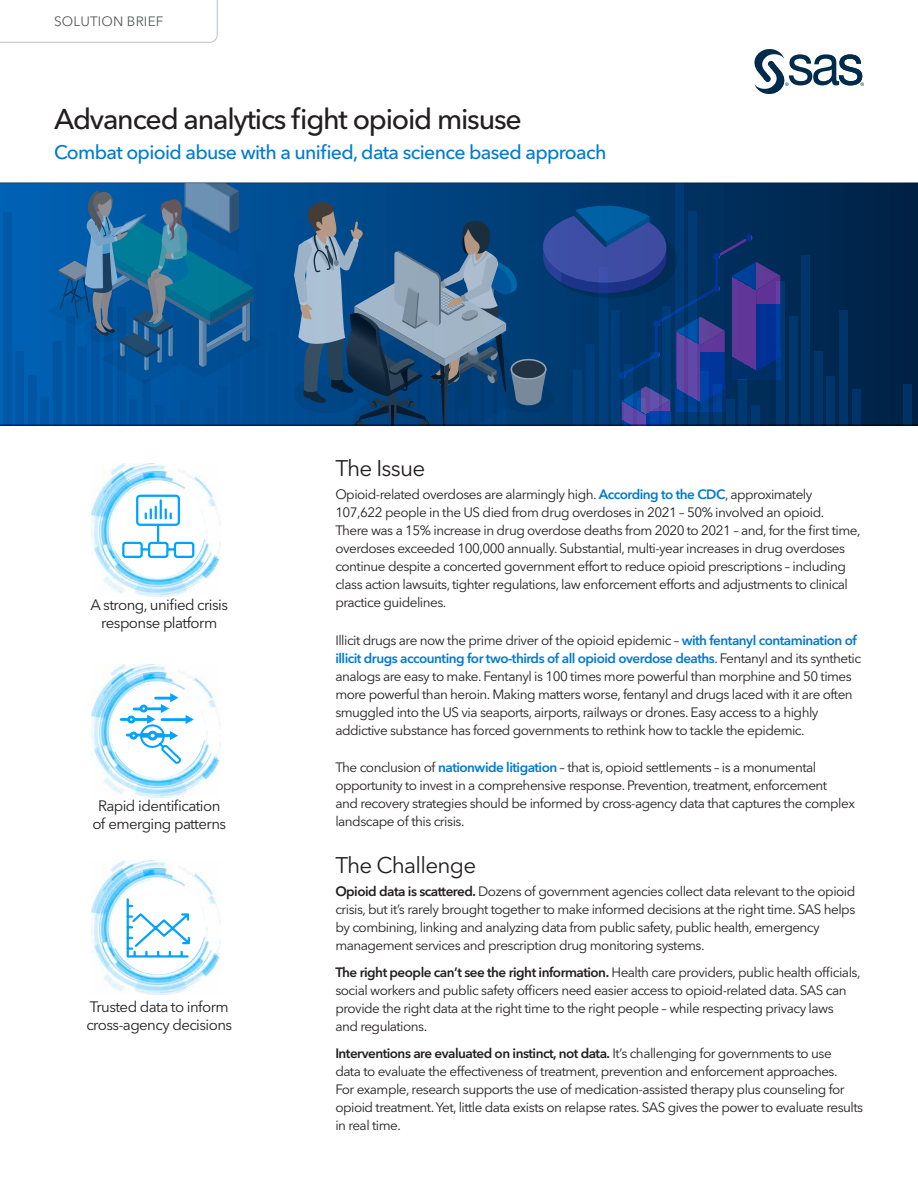
<style>
.page{position:relative;width:918px;height:1188px;background:#fff}
.page>*{position:absolute;margin:0;border:0;box-sizing:border-box;transform-origin:0 0}
.Headline_Title{font:500 28.5px "Avenir Next W1 G";letter-spacing:-.04em;color:#231f20}
.Header_1{font:22.5px "Avenir Next W1 G";letter-spacing:-.03em;color:#231f20}
.Headline_subhead___k{font:500 19.5px "Avenir Next W1 G";letter-spacing:-.035em;color:#0079d1}
.Sidebar_text{font:15px/18px "Avenir Next W1 G";letter-spacing:-.04em;color:#231f20;text-align:center}
.Body{font:13.5px/18px "Avenir Next W1 G";letter-spacing:-.035em;color:#231f20}
.Body_before_bullet{font:13.5px/18px "Avenir Next W1 G";letter-spacing:-.035em;color:#231f20}
.Collateral_Identifie{font:13.5px "Avenir Next W1 G";letter-spacing:.01em;color:#58595b}
.s1{font-weight:600;color:#0079d1}
.s2{font-weight:600}
</style>
<div class="page">
<svg style="left:754px;top:49px;width:110px;height:45px"></svg>
<svg style="left:0;top:183px;width:918px;height:242px;background:#00396f"></svg>
<div style="left:903px;top:384px;width:8px;height:42px;background:#003265"></div>
<div style="left:852px;top:390px;width:9px;height:36px;background:#003469"></div>
<div style="left:802px;top:255px;width:8px;height:171px;background:#00366d"></div>
<div style="left:789px;top:316px;width:8px;height:110px;background:#00376e"></div>
<div style="left:776px;top:281px;width:9px;height:145px;background:#00376f"></div>
<div style="left:839px;top:310px;width:9px;height:116px;background:#00356a"></div>
<div style="left:827px;top:376px;width:8px;height:50px;background:#00356b"></div>
<div style="left:814px;top:351px;width:8px;height:75px;background:#00366b"></div>
<div style="left:675px;top:183px;width:9px;height:243px;background:#003b76"></div>
<div style="left:155px;top:405px;width:8px;height:21px;background:#00519b"></div>
<div style="left:142px;top:379px;width:9px;height:47px;background:#00519c"></div>
<div style="left:130px;top:400px;width:8px;height:26px;background:#00529d"></div>
<div style="left:117px;top:307px;width:8px;height:119px;background:#00539e"></div>
<div style="left:104px;top:255px;width:9px;height:171px;background:#00539f"></div>
<div style="left:91px;top:295px;width:9px;height:131px;background:#0054a0"></div>
<div style="left:79px;top:346px;width:8px;height:80px;background:#0054a1"></div>
<div style="left:66px;top:316px;width:9px;height:110px;background:#0055a2"></div>
<div style="left:16px;top:351px;width:8px;height:75px;background:#0057a5"></div>
<div style="left:3px;top:212px;width:8px;height:214px;background:#0057a6"></div>
<div style="left:53px;top:341px;width:9px;height:85px;background:#0055a3"></div>
<div style="left:41px;top:397px;width:8px;height:29px;background:#0056a3"></div>
<div style="left:28px;top:375px;width:8px;height:51px;background:#0056a5"></div>
<div style="left:307px;top:183px;width:8px;height:243px;background:#004a93"></div>
<div style="left:282px;top:287px;width:8px;height:139px;background:#004a93"></div>
<div style="left:269px;top:332px;width:8px;height:94px;background:#004a93"></div>
<div style="left:256px;top:251px;width:9px;height:175px;background:#004a93"></div>
<div style="left:244px;top:270px;width:8px;height:156px;background:#004a93"></div>
<div style="left:231px;top:352px;width:8px;height:74px;background:#004a93"></div>
<div style="left:218px;top:386px;width:9px;height:40px;background:#004a93"></div>
<div style="left:205px;top:408px;width:9px;height:18px;background:#004a93"></div>
<div style="left:180px;top:400px;width:9px;height:26px;background:#00509a"></div>
<svg style="left:167px;top:418px;width:9px;height:7px"></svg>
<svg style="left:294px;top:202px;width:487px;height:223px;background:#234e83"></svg>
<svg style="left:47px;top:183px;width:217px;height:201px;background:#17639c"></svg>
<svg style="left:0;top:0;width:218px;height:43px"></svg>
<hr style="left:0;top:182px;width:918px;height:1px;background:#718497">
<hr style="left:0;top:425px;width:918px;height:1px;background:#718497">
<img style="left:91px;top:463px;width:130px;height:133px">
<div style="left:111px;top:483px;width:94px;height:95px;background:#fff;border-radius:50%"></div>
<img style="left:91px;top:664px;width:130px;height:134px">
<div style="left:111px;top:684px;width:94px;height:94px;background:#fff;border-radius:50%"></div>
<img style="left:91px;top:861px;width:130px;height:133px">
<div style="left:111px;top:880px;width:94px;height:95px;background:#fff;border-radius:50%"></div>
<svg style="left:118px;top:692px;width:76px;height:74px"></svg>
<svg style="left:121px;top:494px;width:75px;height:65px"></svg>
<svg style="left:126px;top:898px;width:64px;height:60px"></svg>
<h1 class="Collateral_Identifie" style="left:54px;top:14px;width:111px">SOLUTION BRIEF</h1>
<h1 class="Headline_Title" style="left:54px;top:102px;width:469px">Advanced analytics fight opioid misuse</h1>
<h2 class="Headline_subhead___k" style="left:54px;top:141px;width:554px">Combat opioid abuse with a unified, data science based approach</h2>
<p class="Sidebar_text" style="left:90px;top:596px;width:139px">A strong, unified crisis response platform</p>
<p class="Sidebar_text" style="left:92px;top:797px;width:135px">Rapid identification of emerging patterns</p>
<p class="Sidebar_text" style="left:86px;top:997px;width:147px;text-align:left">Trusted data to inform cross-agency decisions</p>
<h2 class="Header_1" style="left:335px;top:455px;width:91px">The Issue</h2>
<p class="Body" style="left:335px;top:486px;width:527px">Opioid-related overdoses are alarmingly high. <span class="s1">According to the CDC</span>, approximately 107,622 people in the US died from drug overdoses in 2021 – 50% involved an opioid.<br>There was a 15% increase in drug overdose deaths from 2020 to 2021 – and, for the first time, overdoses exceeded 100,000 annually. Substantial, multi-year increases in drug overdoses continue despite a concerted government effort to reduce opioid prescriptions – including class action lawsuits, tighter regulations, law enforcement efforts and adjustments to clinical practice guidelines.</p>
<p class="Body" style="left:335px;top:631px;width:527px">Illicit drugs are now the prime driver of the opioid epidemic – <span class="s1">with fentanyl contamination of illicit drugs accounting for two-thirds of all opioid overdose deaths</span>. Fentanyl and its synthetic analogs are easy to make. Fentanyl is 100 times more powerful than morphine and 50 times more powerful than heroin. Making matters worse, fentanyl and drugs laced with it are often smuggled into the US via seaports, airports, railways or drones. Easy access to a highly addictive substance has forced governments to rethink how to tackle the epidemic.</p>
<p class="Body" style="left:335px;top:759px;width:521px">The conclusion of <span class="s1">nationwide litigation</span> – that is, opioid settlements – is a monumental opportunity to invest in a comprehensive response. Prevention, treatment, enforcement<br>and recovery strategies should be informed by cross-agency data that captures the complex landscape of this crisis.</p>
<h2 class="Header_1" style="left:335px;top:852px;width:142px">The Challenge</h2>
<p class="Body_before_bullet" style="left:335px;top:883px;width:522px"><span class="s2">Opioid data is scattered.</span> Dozens of government agencies collect data relevant to the opioid crisis, but it’s rarely brought together to make informed decisions at the right time. SAS helps by combining, linking and analyzing data from public safety, public health, emergency management services and prescription drug monitoring systems.</p>
<p class="Body_before_bullet" style="left:335px;top:964px;width:527px"><span class="s2">The right people can’t see the right information.</span> Health care providers, public health officials, social workers and public safety officers need easier access to opioid-related data. SAS can provide the right data at the right time to the right people – while respecting privacy laws<br>and regulations.</p>
<p class="Body_before_bullet" style="left:335px;top:1045px;width:529px"><span class="s2">Interventions are evaluated on instinct, not data.</span> It’s challenging for governments to use<br>data to evaluate the effectiveness of treatment, prevention and enforcement approaches.<br>For example, research supports the use of medication-assisted therapy plus counseling for opioid treatment. Yet, little data exists on relapse rates. SAS gives the power to evaluate results in real time.</p>
</div>
